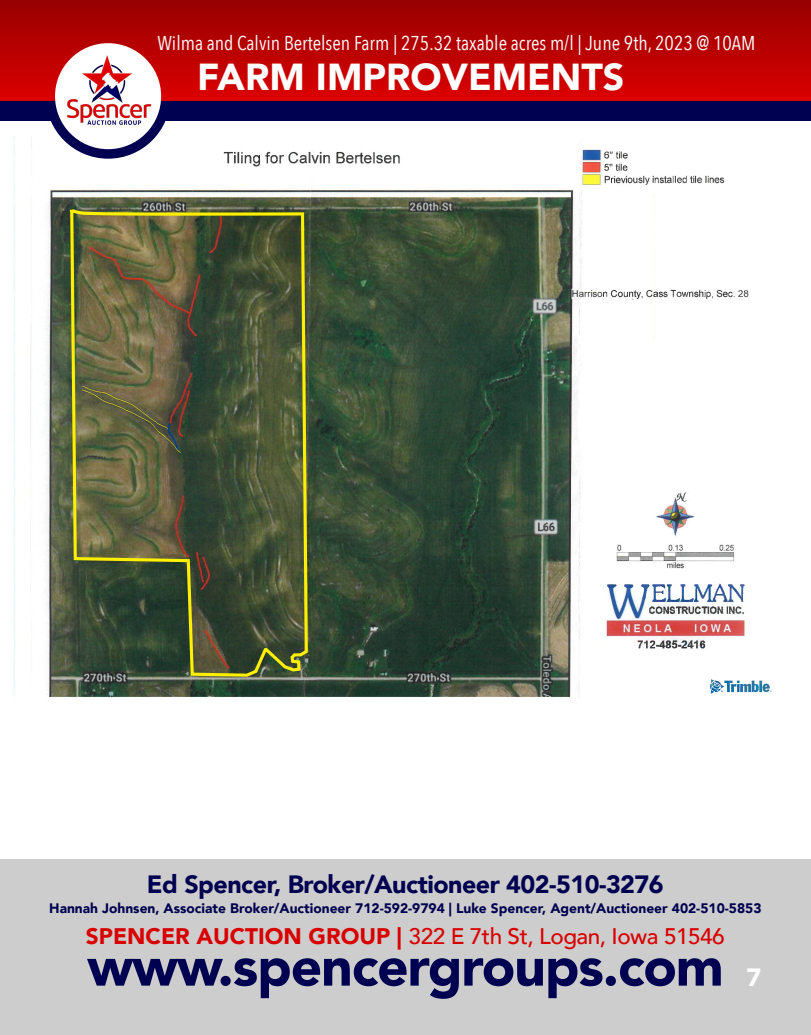
<style>
.page{position:relative;width:811px;height:1035px;background:#fff}
.page>*{position:absolute;margin:0;border:0;box-sizing:border-box;transform-origin:0 0}
.t1{font:900 55px "Avenir";letter-spacing:-.02em;color:#010151}
.t2{font:900 37.5px "Avenir";color:#fff}
.t3{font:900 25px "Avenir";letter-spacing:-.02em;color:#010151}
.t4{font:900 25px "Avenir";color:#fff}
.t5{font:500 22.5px "Avenir";letter-spacing:-.02em;color:#d90000}
.t6{font:20px "Avenir Next Condensed";color:#fff}
.t7{font:900 13.75px "Avenir";color:#010151}
.s1{font-weight:900}
</style>
<div class="page">
<img style="left:13px;top:137px;width:759px;height:562px">
<svg style="left:68px;top:137px;width:241px;height:541px;background:#646a4b"></svg>
<div style="left:0;top:859px;width:810px;height:176px;background:#cdcdcd"></div>
<div style="left:0;top:35px;width:810px;height:86px;background:#010151"></div>
<img style="left:0;top:0;width:810px;height:100px">
<img style="left:44px;top:24px;width:131px;height:131px">
<h3 class="t6" style="left:157px;top:30px;width:599px">Wilma and Calvin Bertelsen Farm | 275.32 taxable acres m/l | June 9th, 2023 @ 10AM</h3>
<h2 class="t2" style="left:197px;top:53px;width:429px">FARM IMPROVEMENTS</h2>
<h3 class="t3" style="left:147px;top:868px;width:518px">Ed Spencer, Broker/Auctioneer 402-510-3276</h3>
<p class="t7" style="left:49px;top:899px;width:713px">Hannah Johnsen, Associate Broker/Auctioneer 712-592-9794 | Luke Spencer, Agent/Auctioneer 402-510-5853</p>
<h3 class="t5" style="left:86px;top:921px;width:640px"><span class="s1">SPENCER AUCTION GROUP |</span> 322 E 7th St, Logan, Iowa 51546</h3>
<h3 class="t4" style="left:746px;top:961px;width:16px">7</h3>
<h1 class="t1" style="left:87px;top:931px;width:637px">www.spencergroups.com</h1>
</div>
